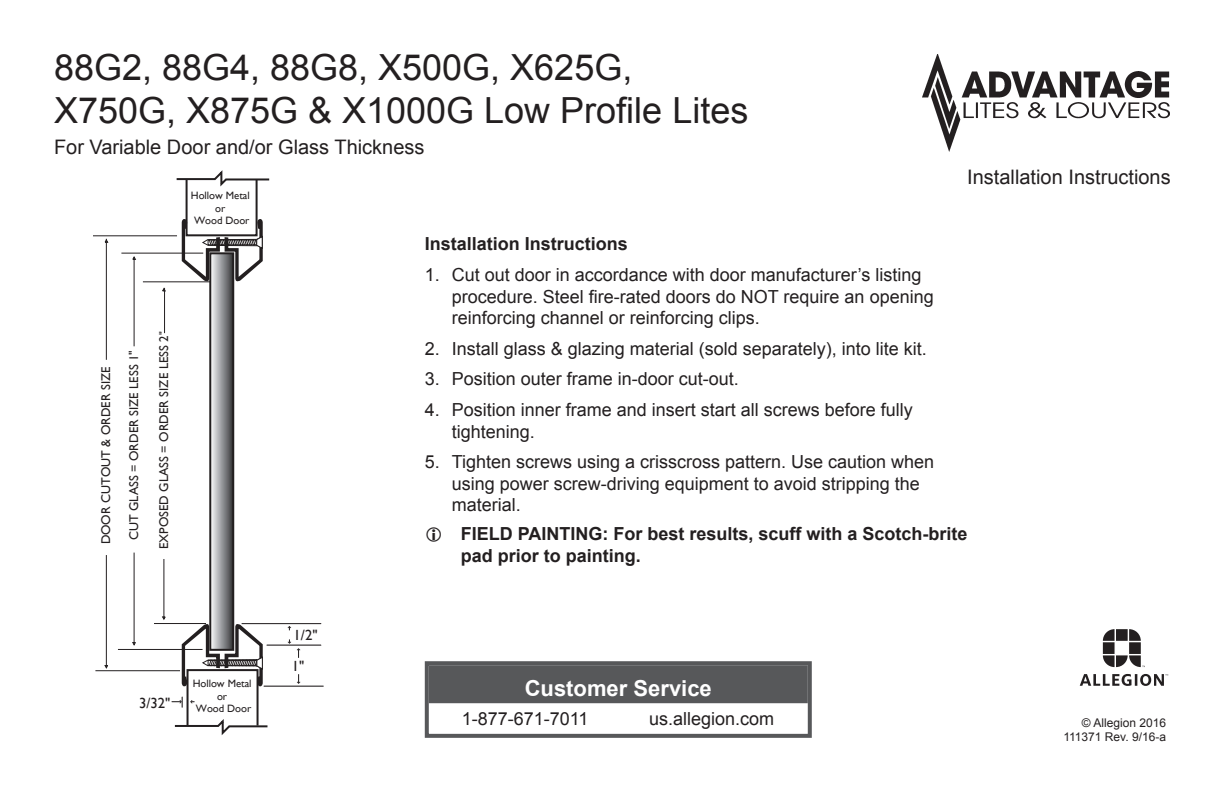
<style>
.page{position:relative;width:1224px;height:792px;background:#fff}
.page>*{position:absolute;margin:0;border:0;box-sizing:border-box;transform-origin:0 0}
.t1{font:36px/43.2px "Arial";color:#231f20}
.Customer_Service_Blo{font:700 22px "Arial";color:#fff}
.Subtitle_Left{font:20px "Arial";color:#231f20}
.Subtitle_Right{font:20px "Arial";color:#231f20}
.t2{font:18px/21.6px "Arial";color:#231f20}
.Instruction_Heading{font:700 18px/21.6px "Arial";color:#231f20}
.t3{font:14.6px "Gill Sans";color:#231f20}
.t4{font:12.6px "Gill Sans";color:#231f20}
.Copyright{font:12px "Arial";color:#231f20}
.t5{font:10.8px/12.6px "Gill Sans";letter-spacing:-.005em;color:#231f20;text-align:center}
.s1{font-size:10.8px}
</style>
<div class="page">
<svg style="left:1103px;top:629px;width:42px;height:38px"></svg>
<svg style="left:1080px;top:674px;width:88px;height:12px"></svg>
<div style="left:429px;top:665px;width:379px;height:38px;background:#57585a"></div>
<div style="left:425px;top:661px;width:387px;height:77px;border:4px solid #57585a"></div>
<img style="left:922px;top:54px;width:248px;height:98px">
<svg style="left:176px;top:170px;width:94px;height:19px"></svg>
<div style="left:186px;top:178px;width:72px;height:58px;border:2px solid #231f20"></div>
<svg style="left:174px;top:717px;width:94px;height:18px"></svg>
<div style="left:187px;top:669px;width:72px;height:58px;border:2px solid #231f20"></div>
<svg style="left:212px;top:284px;width:19px;height:338px;background:#9b9c9f"></svg>
<div style="left:209px;top:252px;width:25px;height:399px;border:2px solid #231f20"></div>
<hr style="left:106px;top:555px;width:1px;height:112px;background:#231f20">
<hr style="left:134px;top:553px;width:1px;height:91px;background:#231f20">
<hr style="left:164px;top:559px;width:1px;height:60px;background:#231f20">
<hr style="left:106px;top:239px;width:1px;height:121px;background:#231f20">
<hr style="left:134px;top:258px;width:1px;height:88px;background:#231f20">
<hr style="left:164px;top:288px;width:1px;height:45px;background:#231f20">
<hr style="left:93px;top:235px;width:84px;height:1px;background:#231f20">
<hr style="left:121px;top:253px;width:82px;height:1px;background:#231f20">
<hr style="left:143px;top:281px;width:67px;height:1px;background:#231f20">
<hr style="left:118px;top:649px;width:85px;height:1px;background:#231f20">
<hr style="left:154px;top:623px;width:52px;height:1px;background:#231f20">
<svg style="left:297px;top:648px;width:3px;height:10px"></svg>
<hr style="left:264px;top:686px;width:60px;height:1px;background:#231f20">
<svg style="left:297px;top:674px;width:3px;height:10px"></svg>
<hr style="left:242px;top:623px;width:79px;height:1px;background:#231f20">
<hr style="left:267px;top:645px;width:54px;height:1px;background:#231f20">
<svg style="left:190px;top:700px;width:4px;height:4px"></svg>
<svg style="left:172px;top:697px;width:11px;height:11px"></svg>
<hr style="left:95px;top:670px;width:85px;height:1px;background:#231f20">
<svg style="left:181px;top:622px;width:83px;height:65px"></svg>
<svg style="left:181px;top:218px;width:82px;height:66px"></svg>
<p class="t1" style="left:54px;top:46px;width:696px">88G2, 88G4, 88G8, X500G, X625G,<br>X750G, X875G &amp; X1000G Low Profile Lites</p>
<p class="Subtitle_Left" style="left:54px;top:134px;width:372px">For Variable Door and/or Glass Thickness</p>
<p class="t5" style="left:191px;top:189px;width:61px">Hollow Metal or<br>Wood Door</p>
<p class="Subtitle_Right" style="left:967px;top:164px;width:205px">Installation Instructions</p>
<p class="t4" style="left:99px;top:544px;width:179px;rotate:-90deg">DOOR CUTOUT &amp; ORDER SIZE</p>
<p class="t4" style="left:127px;top:540px;width:191px;rotate:-90deg">CUT GLASS = ORDER SIZE LESS 1"</p>
<p class="t4" style="left:157px;top:549px;width:219px;rotate:-90deg">EXPOSED GLASS = ORDER SIZE LESS 2<span class="s1">"</span></p>
<p class="t3" style="left:139px;top:694px;width:33px">3/32"</p>
<p class="t5" style="left:193px;top:677px;width:61px">Hollow Metal or<br>Wood Door</p>
<p class="t3" style="left:294px;top:626px;width:26px">1/2"</p>
<p class="t3" style="left:292px;top:658px;width:14px">1"</p>
<p class="Instruction_Heading" style="left:425px;top:234px;width:205px">Installation Instructions</p>
<p class="t2" style="left:452px;top:264px;width:483px;text-indent:-27px">1. Cut out door in accordance with door manufacturer’s listing procedure. Steel fire-rated doors do NOT require an opening reinforcing channel or reinforcing clips.</p>
<p class="t2" style="left:425px;top:338px;width:504px">2. Install glass &amp; glazing material (sold separately), into lite kit.</p>
<p class="t2" style="left:425px;top:369px;width:316px">3. Position outer frame in-door cut-out.</p>
<p class="t2" style="left:452px;top:399px;width:463px;text-indent:-27px">4. Position inner frame and insert start all screws before fully tightening.</p>
<p class="t2" style="left:452px;top:451px;width:484px;text-indent:-27px">5. Tighten screws using a crisscross pattern. Use caution when using power screw-driving equipment to avoid stripping the material.</p>
<p class="Instruction_Heading" style="left:461px;top:524px;width:508px">FIELD PAINTING: For best results, scuff with a Scotch-brite pad prior to painting.</p>
<p class="Customer_Service_Blo" style="left:525px;top:674px;width:189px">Customer Service</p>
<p class="t2" style="left:462px;top:708px;width:128px">1-877-671-7011</p>
<p class="t2" style="left:649px;top:708px;width:127px">us.allegion.com</p>
<p class="Copyright" style="left:1082px;top:715px;width:86px">© Allegion 2016</p>
<p class="Copyright" style="left:1063px;top:729px;width:104px">111371 Rev. 9/16-a</p>
</div>
